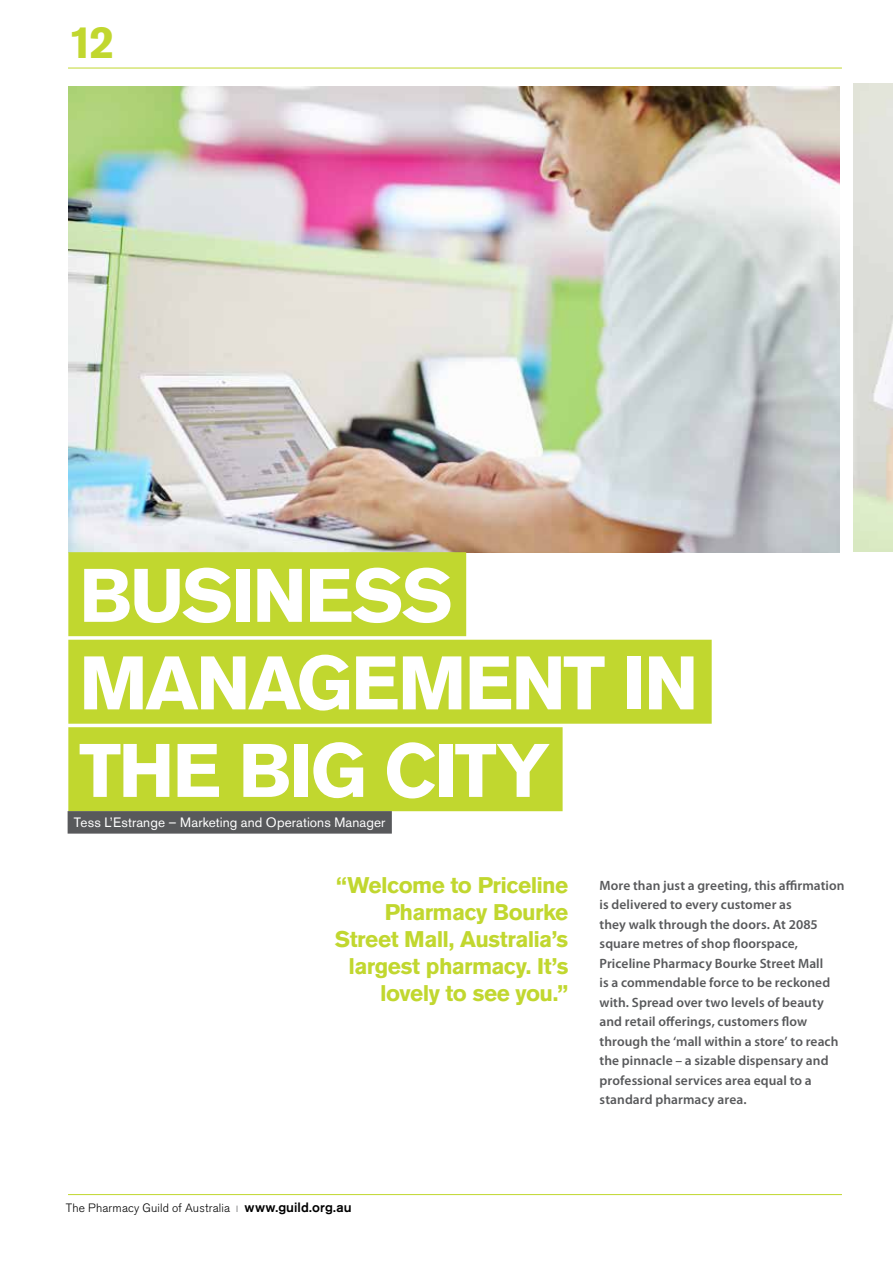
<style>
.page{position:relative;width:893px;height:1263px;background:#fff}
.page>*{position:absolute;margin:0;border:0;box-sizing:border-box;transform-origin:0 0}
.t1{font:700 75px/87.6px "Akzidenz Grotesk BE";letter-spacing:-.03em;color:#fff}
.t2{font:700 45px "Akzidenz Grotesk BE";color:#c1d72f}
.t3{font:700 22.5px/27px "Akzidenz Grotesk BE";letter-spacing:-.025em;color:#c1d72f;text-align:right}
.t4{font:600 13.5px/19.5px "Myriad Pro";letter-spacing:.005em;color:#58595b}
.t5{font:13.5px "Akzidenz Grotesk BE";letter-spacing:.005em;color:#fff}
.t6{font:300 12px "Akzidenz Grotesk BE";letter-spacing:.01em;color:#000}
.s1{font-size:9px;color:#58595b}
.s2{font-weight:500;font-size:13.5px}
</style>
<div class="page">
<hr style="left:68px;top:1194px;width:774px;height:1px;background:#c1d72f">
<hr style="left:68px;top:68px;width:774px;height:1px;background:#c1d72f">
<img style="left:68px;top:87px;width:772px;height:466px">
<img style="left:853px;top:84px;width:40px;height:468px">
<div style="left:68px;top:552px;width:398px;height:84px;background:#c1d72f"></div>
<div style="left:68px;top:640px;width:644px;height:84px;background:#c1d72f"></div>
<div style="left:68px;top:727px;width:495px;height:84px;background:#c1d72f"></div>
<div style="left:68px;top:811px;width:324px;height:23px;background:#58595b"></div>
<h2 class="t2" style="left:68px;top:16px;width:48px">12</h2>
<h1 class="t1" style="left:79px;top:552px;width:621px">BUSINESS<br>MANAGEMENT IN<br>THE BIG CITY</h1>
<p class="t5" style="left:74px;top:814px;width:313px">Tess L’Estrange – Marketing and Operations Manager</p>
<h3 class="t3" style="left:335px;top:872px;width:235px">“Welcome to Priceline<br>Pharmacy Bourke<br>Street Mall, Australia’s largest pharmacy. It’s lovely to see you.”</h3>
<p class="t4" style="left:600px;top:875px;width:246px">More than just a greeting, this affirmation is delivered to every customer as<br>they walk through the doors. At 2085 square metres of shop floorspace, Priceline Pharmacy Bourke Street Mall<br>is a commendable force to be reckoned with. Spread over two levels of beauty and retail offerings, customers flow through the ‘mall within a store’ to reach the pinnacle – a sizable dispensary and professional services area equal to a standard pharmacy area.</p>
<p class="t6" style="left:66px;top:1201px;width:287px">The Pharmacy Guild of Australia <span class="s1">I</span> <span class="s2">www.guild.org.au</span></p>
</div>
